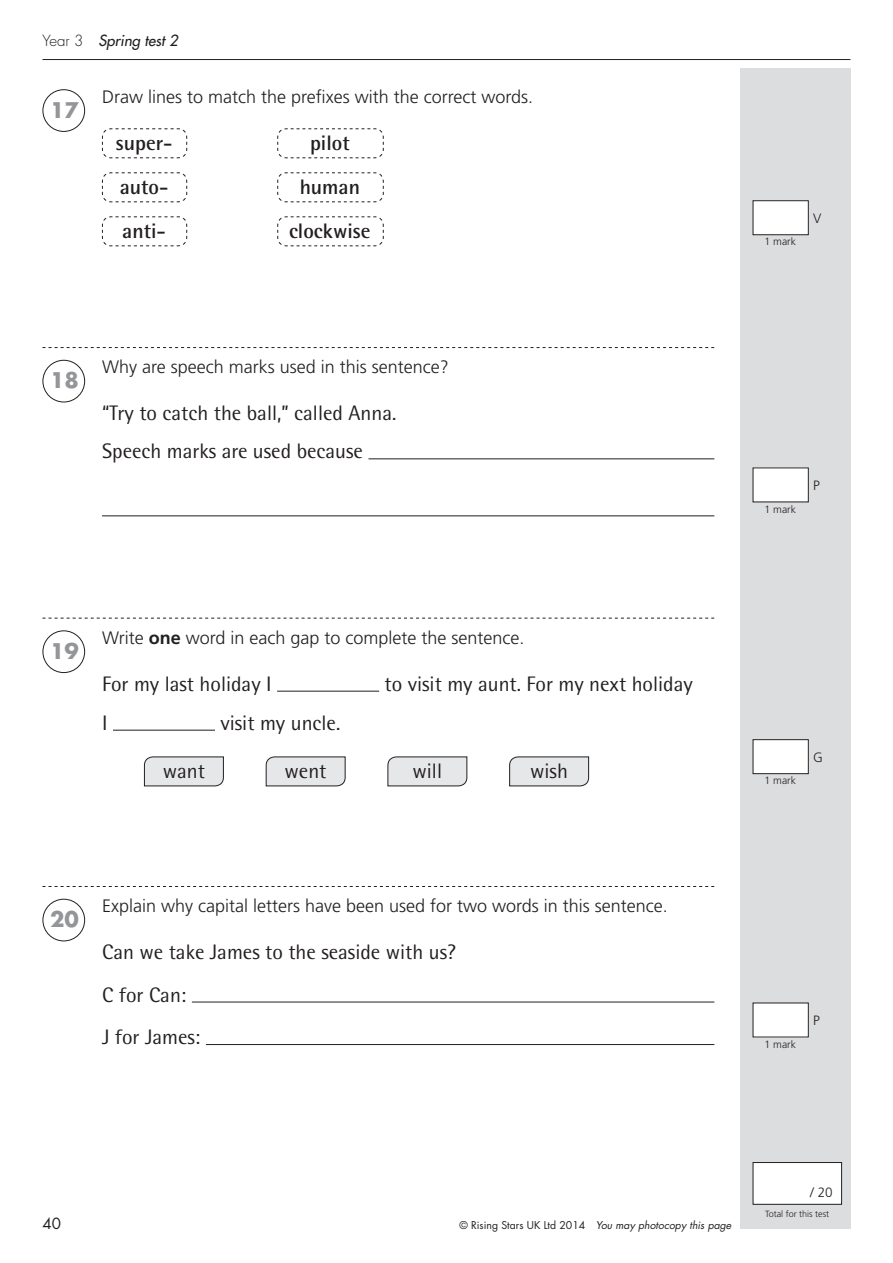
<style>
.page{position:relative;width:893px;height:1263px;background:#fff}
.page>*{position:absolute;margin:0;border:0;box-sizing:border-box;transform-origin:0 0}
.t1{font:21px/42.5px "Rotis Semi Sans";color:#231f20}
.t2{font:700 21px/44px "Rotis Semi Sans";color:#231f20}
.t3{font:700 21px "Futura";color:#939598}
.t4{font:300 18px "Frutiger LT Std";color:#231f20}
.t5{font:italic 15px "Futura";color:#231f20}
.t6{font:15px "Futura";color:#231f20}
.t7{font:300 13.5px "Frutiger LT Std";color:#231f20}
.t8{font:italic 10.5px "Futura";color:#231f20}
.t9{font:300 10.5px "Frutiger LT Std";color:#231f20}
.t10{font:300 9px "Frutiger LT Std";color:#231f20}
.s1{font-weight:300;font-style:normal}
.s2{font-weight:700}
.s3{font-style:normal}
</style>
<div class="page">
<div style="left:740px;top:68px;width:110px;height:1161px;background:#dcdddf"></div>
<hr style="left:43px;top:59px;width:807px;height:1px;background:#231f20">
<div style="left:753px;top:1162px;width:89px;height:42px;background:#fff"></div>
<div style="left:753px;top:1162px;width:89px;height:43px;border:1px solid #231f20"></div>
<svg style="left:43px;top:886px;width:671px;height:1px"></svg>
<div style="left:43px;top:899px;width:42px;height:42px;border:1px solid #231f20;border-radius:50%"></div>
<hr style="left:192px;top:1002px;width:522px;height:1px;background:#231f20">
<hr style="left:206px;top:1044px;width:508px;height:1px;background:#231f20">
<div style="left:753px;top:1003px;width:55px;height:34px;background:#fff"></div>
<div style="left:753px;top:468px;width:55px;height:34px;background:#fff"></div>
<svg style="left:43px;top:347px;width:671px;height:1px"></svg>
<div style="left:43px;top:360px;width:42px;height:42px;border:1px solid #231f20;border-radius:50%"></div>
<hr style="left:368px;top:458px;width:346px;height:1px;background:#231f20">
<hr style="left:102px;top:515px;width:612px;height:1px;background:#231f20">
<div style="left:753px;top:740px;width:55px;height:34px;background:#fff"></div>
<div style="left:753px;top:739px;width:56px;height:35px;border:1px solid #231f20"></div>
<svg style="left:43px;top:618px;width:671px;height:1px"></svg>
<div style="left:43px;top:630px;width:42px;height:43px;border:1px solid #231f20;border-radius:50%"></div>
<hr style="left:277px;top:691px;width:102px;height:1px;background:#231f20">
<hr style="left:113px;top:730px;width:102px;height:1px;background:#231f20">
<svg style="left:144px;top:756px;width:80px;height:31px;background:#d6d7d9"></svg>
<svg style="left:265px;top:756px;width:81px;height:31px;background:#d7d7d9"></svg>
<svg style="left:387px;top:756px;width:81px;height:31px;background:#d7d7d9"></svg>
<svg style="left:509px;top:756px;width:80px;height:31px;background:#d6d7d9"></svg>
<div style="left:753px;top:201px;width:55px;height:34px;background:#fff"></div>
<div style="left:753px;top:200px;width:56px;height:35px;border:1px solid #231f20"></div>
<div style="left:43px;top:89px;width:42px;height:43px;border:1px solid #231f20;border-radius:50%"></div>
<svg style="left:102px;top:128px;width:85px;height:31px"></svg>
<svg style="left:102px;top:172px;width:85px;height:31px"></svg>
<svg style="left:102px;top:216px;width:85px;height:31px"></svg>
<svg style="left:277px;top:128px;width:107px;height:31px"></svg>
<svg style="left:277px;top:172px;width:107px;height:31px"></svg>
<svg style="left:277px;top:216px;width:107px;height:31px"></svg>
<p class="t5" style="left:43px;top:31px;width:137px"><span class="s1">Year 3</span> Spring test 2</p>
<p class="t3" style="left:50px;top:95px;width:30px">17</p>
<p class="t4" style="left:102px;top:86px;width:433px">Draw lines to match the prefixes with the correct words.</p>
<p class="t2" style="left:115px;top:120px;width:59px">super&shy;auto&shy;anti-</p>
<p class="t2" style="left:289px;top:120px;width:83px;text-align:center">pilot human clockwise</p>
<p class="t3" style="left:50px;top:366px;width:30px">18</p>
<p class="t4" style="left:102px;top:357px;width:348px">Why are speech marks used in this sentence?</p>
<p class="t1" style="left:102px;top:394px;width:296px;line-height:38.2px">“Try to catch the ball,” called Anna.<br>Speech marks are used because</p>
<p class="t3" style="left:50px;top:636px;width:30px">19</p>
<p class="t4" style="left:102px;top:628px;width:424px">Write <span class="s2">one</span> word in each gap to complete the sentence.</p>
<p class="t1" style="left:102px;top:662px;width:171px">For my last holiday I</p>
<p class="t1" style="left:385px;top:662px;width:310px">to visit my aunt. For my next holiday</p>
<p class="t1" style="left:102px;top:701px;width:7px">I</p>
<p class="t1" style="left:220px;top:701px;width:121px">visit my uncle.</p>
<p class="t1" style="left:163px;top:749px;width:44px">want</p>
<p class="t1" style="left:285px;top:749px;width:43px">went</p>
<p class="t1" style="left:412px;top:749px;width:31px">will</p>
<p class="t1" style="left:530px;top:749px;width:39px">wish</p>
<p class="t3" style="left:50px;top:905px;width:30px">20</p>
<p class="t4" style="left:102px;top:896px;width:567px">Explain why capital letters have been used for two words in this sentence.</p>
<p class="t1" style="left:102px;top:931px;width:355px">Can we take James to the seaside with us?<br>C for Can:<br>J for James:</p>
<p class="t9" style="left:764px;top:236px;width:33px">1 mark</p>
<p class="t7" style="left:813px;top:211px;width:10px">V</p>
<p class="t9" style="left:764px;top:503px;width:33px">1 mark</p>
<p class="t7" style="left:813px;top:478px;width:8px">P</p>
<p class="t9" style="left:764px;top:775px;width:33px">1 mark</p>
<p class="t7" style="left:813px;top:750px;width:11px">G</p>
<p class="t9" style="left:764px;top:1038px;width:33px">1 mark</p>
<p class="t7" style="left:813px;top:1013px;width:8px">P</p>
<p class="t6" style="left:43px;top:1213px;width:20px">40</p>
<p class="t8" style="left:460px;top:1218px;width:273px"><span class="s3">© Rising Stars UK Ltd 2014</span> You may photocopy this page</p>
<p class="t7" style="left:810px;top:1184px;width:24px">/ 20</p>
<p class="t10" style="left:765px;top:1209px;width:65px">Total for this test</p>
</div>
